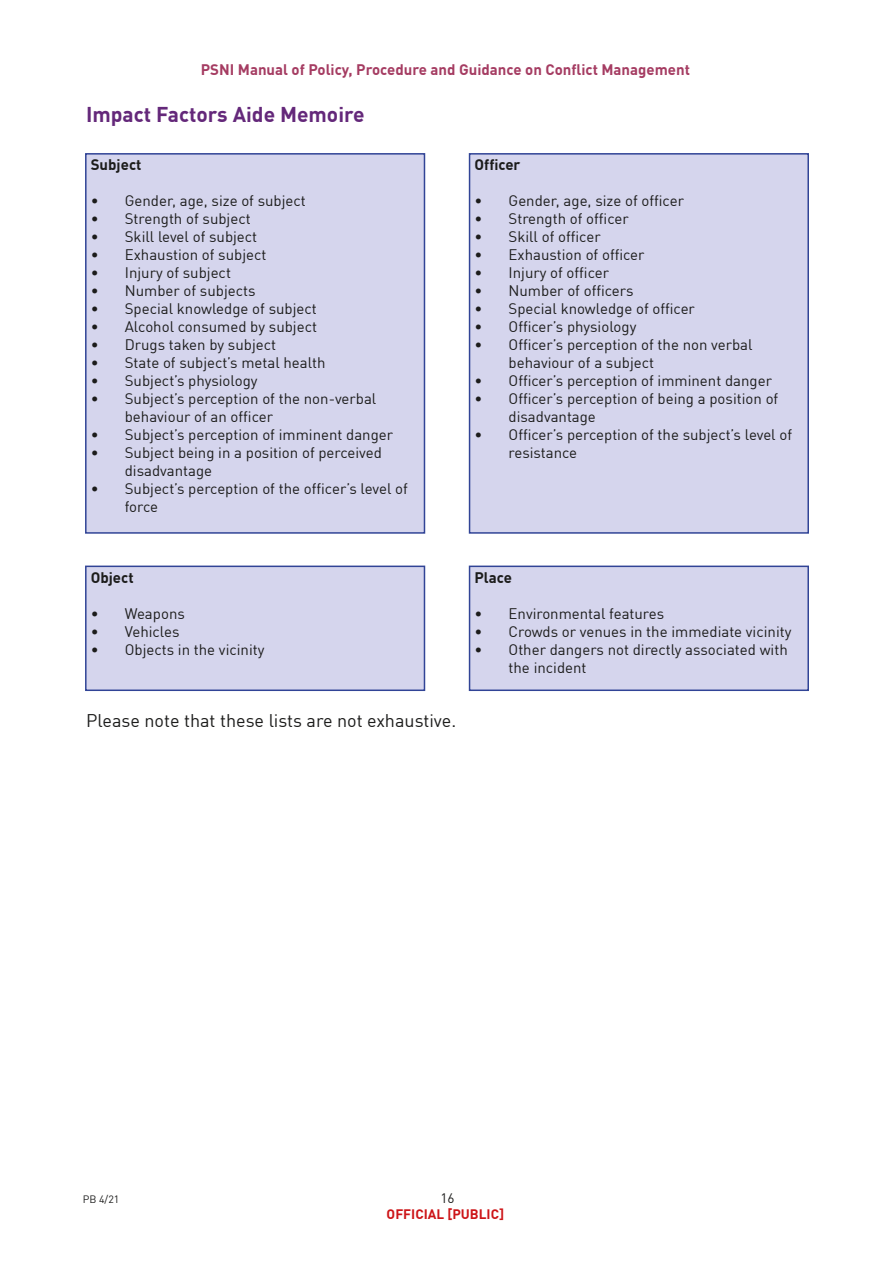
<style>
.page{position:relative;width:893px;height:1263px;background:#fff}
.page>*{position:absolute;margin:0;border:0;box-sizing:border-box;transform-origin:0 0}
.t1{font:700 21px "DIN Offc Pro";color:#64287a}
.t2{font:18px "DIN Offc Pro";color:#1c1c1b}
.t3{font:15px/18px "DIN Offc Pro";color:#1c1c1b}
.t4{font:700 15px "DIN Offc Pro";color:#a53c62}
.t5{font:700 15px "DIN Offc Pro";color:#1c1c1b}
.t6{font:700 13.5px "DIN Offc Pro";color:#cd1518}
.t7{font:13.5px "DIN Offc Pro";color:#1c1c1b}
.t8{font:10.5px "DIN Offc Pro";color:#1c1c1b}
</style>
<div class="page">
<div style="left:86px;top:154px;width:338px;height:379px;background:#d5d5ed"></div>
<div style="left:85px;top:153px;width:340px;height:381px;border:2px solid #314496"></div>
<div style="left:86px;top:566px;width:338px;height:124px;background:#d5d5ed"></div>
<div style="left:85px;top:566px;width:340px;height:125px;border:2px solid #314496"></div>
<div style="left:470px;top:566px;width:338px;height:124px;background:#d5d5ed"></div>
<div style="left:469px;top:566px;width:340px;height:125px;border:2px solid #314496"></div>
<div style="left:470px;top:154px;width:338px;height:379px;background:#d5d5ed"></div>
<div style="left:469px;top:153px;width:340px;height:381px;border:2px solid #314496"></div>
<p class="t4" style="left:201px;top:57px;width:491px">PSNI Manual of Policy, Procedure and Guidance on Conflict Management</p>
<h1 class="t1" style="left:86px;top:97px;width:280px">Impact Factors Aide Memoire</h1>
<p class="t5" style="left:91px;top:152px;width:52px">Subject</p>
<p class="t3" style="left:91px;top:190px;width:217px">• Gender, age, size of subject</p>
<p class="t3" style="left:91px;top:208px;width:161px">• Strength of subject</p>
<p class="t3" style="left:91px;top:226px;width:168px">• Skill level of subject</p>
<p class="t3" style="left:91px;top:244px;width:177px">• Exhaustion of subject</p>
<p class="t3" style="left:91px;top:262px;width:142px">• Injury of subject</p>
<p class="t3" style="left:91px;top:280px;width:166px">• Number of subjects</p>
<p class="t3" style="left:91px;top:298px;width:227px">• Special knowledge of subject</p>
<p class="t3" style="left:91px;top:316px;width:228px">• Alcohol consumed by subject</p>
<p class="t3" style="left:91px;top:334px;width:187px">• Drugs taken by subject</p>
<p class="t3" style="left:91px;top:352px;width:236px">• State of subject’s metal health</p>
<p class="t3" style="left:91px;top:370px;width:168px">• Subject’s physiology</p>
<p class="t3" style="left:125px;top:388px;width:253px;text-indent:-34px">• Subject’s perception of the non-verbal behaviour of an officer</p>
<p class="t3" style="left:91px;top:424px;width:304px">• Subject’s perception of imminent danger</p>
<p class="t3" style="left:125px;top:442px;width:259px;text-indent:-34px">• Subject being in a position of perceived disadvantage</p>
<p class="t3" style="left:125px;top:478px;width:285px;text-indent:-34px">• Subject’s perception of the officer’s level of force</p>
<p class="t5" style="left:475px;top:152px;width:47px">Officer</p>
<p class="t3" style="left:475px;top:190px;width:211px">• Gender, age, size of officer</p>
<p class="t3" style="left:475px;top:208px;width:156px">• Strength of officer</p>
<p class="t3" style="left:475px;top:226px;width:128px">• Skill of officer</p>
<p class="t3" style="left:475px;top:244px;width:171px">• Exhaustion of officer</p>
<p class="t3" style="left:475px;top:262px;width:136px">• Injury of officer</p>
<p class="t3" style="left:475px;top:280px;width:160px">• Number of officers</p>
<p class="t3" style="left:475px;top:298px;width:222px">• Special knowledge of officer</p>
<p class="t3" style="left:475px;top:316px;width:163px">• Officer’s physiology</p>
<p class="t3" style="left:509px;top:334px;width:245px;text-indent:-34px">• Officer’s perception of the non verbal behaviour of a subject</p>
<p class="t3" style="left:475px;top:370px;width:299px">• Officer’s perception of imminent danger</p>
<p class="t3" style="left:509px;top:388px;width:271px;text-indent:-34px">• Officer’s perception of being a position of disadvantage</p>
<p class="t3" style="left:509px;top:424px;width:285px;text-indent:-34px">• Officer’s perception of the subject’s level of resistance</p>
<p class="t5" style="left:91px;top:565px;width:44px">Object</p>
<p class="t3" style="left:91px;top:603px;width:96px">• Weapons</p>
<p class="t3" style="left:91px;top:621px;width:90px">• Vehicles</p>
<p class="t3" style="left:91px;top:639px;width:175px">• Objects in the vicinity</p>
<p class="t2" style="left:86px;top:706px;width:372px">Please note that these lists are not exhaustive.</p>
<p class="t5" style="left:475px;top:565px;width:39px">Place</p>
<p class="t3" style="left:475px;top:603px;width:191px">• Environmental features</p>
<p class="t3" style="left:475px;top:621px;width:318px">• Crowds or venues in the immediate vicinity</p>
<p class="t3" style="left:509px;top:639px;width:281px;text-indent:-34px">• Other dangers not directly associated with the incident</p>
<p class="t8" style="left:83px;top:1191px;width:38px">PB 4/21</p>
<p class="t7" style="left:441px;top:1187px;width:16px">16</p>
<p class="t6" style="left:387px;top:1203px;width:119px">OFFICIAL [PUBLIC]</p>
</div>
